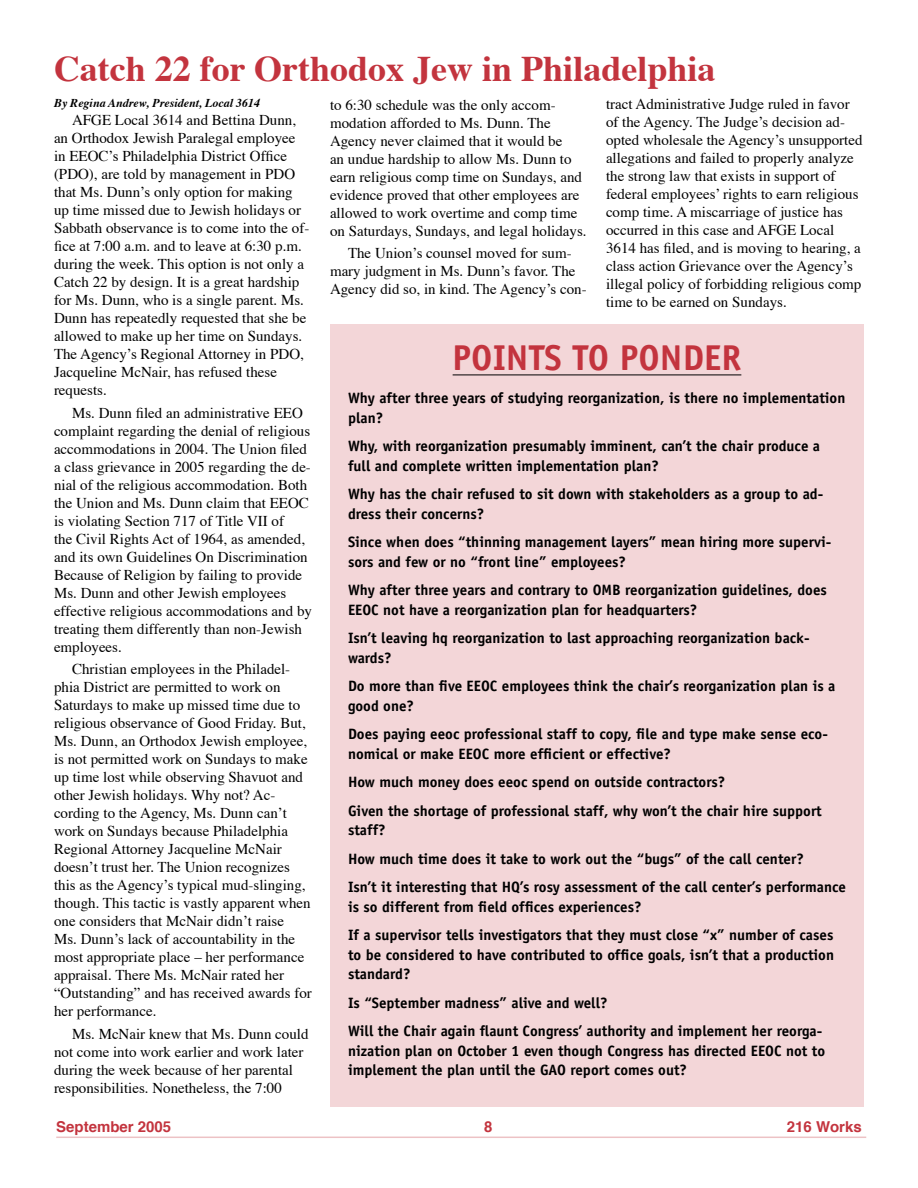
<style>
.page{position:relative;width:918px;height:1188px;background:#fff}
.page>*{position:absolute;margin:0;border:0;box-sizing:border-box;transform-origin:0 0}
.Headline{font:700 36px "Times";color:#c3343e}
.Sidebar_title{font:700 36px "Officina Sans";color:#c3343e}
.Body_copy{font:15px/18px "Times";color:#000}
.Sidebar_copy{font:700 15px/19.5px "Officina Sans";color:#000}
.t1{font:700 15px "Helvetica";color:#c3343e}
.t2{font:italic 700 12px "Times";color:#000}
</style>
<div class="page">
<hr style="left:56px;top:1137px;width:810px;height:1px;background:#edc2c5">
<div style="left:330px;top:324px;width:534px;height:783px;background:#f3d6d8"></div>
<hr style="left:453px;top:375px;width:288px;height:1px;background:#000">
<p class="Headline" style="left:54px;top:45px;width:663px">Catch 22 for Orthodox Jew in Philadelphia</p>
<p class="Body_copy" style="left:330px;top:96px;width:258px">to 6:30 schedule was the only accom&shy;modation afforded to Ms. Dunn. The Agency never claimed that it would be<br>an undue hardship to allow Ms. Dunn to earn religious comp time on Sundays, and evidence proved that other employees are allowed to work overtime and comp time on Saturdays, Sundays, and legal holidays.</p>
<p class="Body_copy" style="left:330px;top:245px;width:258px;text-indent:18px">The Unionʼs counsel moved for sum&shy;mary judgment in Ms. Dunnʼs favor. The<br>Agency did so, in kind. The Agencyʼs con-</p>
<p class="t2" style="left:54px;top:96px;width:208px">By Regina Andrew, President, Local 3614</p>
<p class="Body_copy" style="left:54px;top:112px;width:257px;text-indent:18px">AFGE Local 3614 and Bettina Dunn, an Orthodox Jewish Paralegal employee in EEOCʼs Philadelphia District Office (PDO), are told by management in PDO that Ms. Dunnʼs only option for making up time missed due to Jewish holidays or Sabbath observance is to come into the of&shy;fice at 7:00 a.m. and to leave at 6:30 p.m. during the week. This option is not only a Catch 22 by design. It is a great hardship for Ms. Dunn, who is a single parent. Ms.<br>Dunn has repeatedly requested that she be allowed to make up her time on Sundays.<br>The Agencyʼs Regional Attorney in PDO, Jacqueline McNair, has refused these requests.</p>
<p class="Body_copy" style="left:54px;top:405px;width:260px;text-indent:18px">Ms. Dunn filed an administrative EEO complaint regarding the denial of religious accommodations in 2004. The Union filed a class grievance in 2005 regarding the de&shy;nial of the religious accommodation. Both the Union and Ms. Dunn claim that EEOC is violating Section 717 of Title VII of<br>the Civil Rights Act of 1964, as amended, and its own Guidelines On Discrimination Because of Religion by failing to provide Ms. Dunn and other Jewish employees effective religious accommodations and by treating them differently than non-Jewish employees.</p>
<p class="Body_copy" style="left:54px;top:661px;width:259px;text-indent:18px">Christian employees in the Philadel&shy;phia District are permitted to work on Saturdays to make up missed time due to religious observance of Good Friday. But, Ms. Dunn, an Orthodox Jewish employee, is not permitted work on Sundays to make up time lost while observing Shavuot and other Jewish holidays. Why not? Ac&shy;cording to the Agency, Ms. Dunn canʼt work on Sundays because Philadelphia Regional Attorney Jacqueline McNair doesnʼt trust her. The Union recognizes this as the Agencyʼs typical mud-slinging, though. This tactic is vastly apparent when one considers that McNair didnʼt raise<br>Ms. Dunnʼs lack of accountability in the most appropriate place – her performance appraisal. There Ms. McNair rated her “Outstanding” and has received awards for her performance.</p>
<p class="Body_copy" style="left:54px;top:1026px;width:256px;text-indent:18px">Ms. McNair knew that Ms. Dunn could not come into work earlier and work later during the week because of her parental responsibilities. Nonetheless, the 7:00</p>
<p class="Body_copy" style="left:606px;top:96px;width:258px">tract Administrative Judge ruled in favor of the Agency. The Judgeʼs decision ad&shy;opted wholesale the Agencyʼs unsupported allegations and failed to properly analyze the strong law that exists in support of federal employeesʼ rights to earn religious comp time. A miscarriage of justice has occurred in this case and AFGE Local 3614 has filed, and is moving to hearing, a class action Grievance over the Agencyʼs illegal policy of forbidding religious comp time to be earned on Sundays.</p>
<p class="Sidebar_title" style="left:453px;top:336px;width:290px">POINTS TO PONDER</p>
<p class="Sidebar_copy" style="left:348px;top:388px;width:499px">Why after three years of studying reorganization, is there no implementation plan?</p>
<p class="Sidebar_copy" style="left:348px;top:436px;width:474px">Why, with reorganization presumably imminent, can’t the chair produce a full and complete written implementation plan?</p>
<p class="Sidebar_copy" style="left:348px;top:484px;width:477px">Why has the chair refused to sit down with stakeholders as a group to ad&shy;dress their concerns?</p>
<p class="Sidebar_copy" style="left:348px;top:532px;width:485px">Since when does “thinning management layers” mean hiring more supervi&shy;sors and few or no “front line” employees?</p>
<p class="Sidebar_copy" style="left:348px;top:580px;width:480px">Why after three years and contrary to OMB reorganization guidelines, does<br>EEOC not have a reorganization plan for headquarters?</p>
<p class="Sidebar_copy" style="left:348px;top:628px;width:463px">Isn’t leaving hq reorganization to last approaching reorganization back&shy;wards?</p>
<p class="Sidebar_copy" style="left:348px;top:676px;width:489px">Do more than five EEOC employees think the chair’s reorganization plan is a good one?</p>
<p class="Sidebar_copy" style="left:348px;top:724px;width:481px">Does paying eeoc professional staff to copy, file and type make sense eco&shy;nomical or make EEOC more efficient or effective?</p>
<p class="Sidebar_copy" style="left:348px;top:772px;width:379px">How much money does eeoc spend on outside contractors?</p>
<p class="Sidebar_copy" style="left:348px;top:801px;width:475px">Given the shortage of professional staff, why won’t the chair hire support staff?</p>
<p class="Sidebar_copy" style="left:348px;top:849px;width:457px">How much time does it take to work out the “bugs” of the call center?</p>
<p class="Sidebar_copy" style="left:348px;top:877px;width:499px">Isn’t it interesting that HQ’s rosy assessment of the call center’s performance is so different from field offices experiences?</p>
<p class="Sidebar_copy" style="left:348px;top:925px;width:488px;text-align:justify">If a supervisor tells investigators that they must close “x” number of cases to be considered to have contributed to office goals, isn’t that a production standard?</p>
<p class="Sidebar_copy" style="left:348px;top:993px;width:261px">Is “September madness” alive and well?</p>
<p class="Sidebar_copy" style="left:348px;top:1021px;width:479px">Will the Chair again flaunt Congress’ authority and implement her reorga&shy;nization plan on October 1 even though Congress has directed EEOC not to implement the plan until the GAO report comes out?</p>
<p class="t1" style="left:56px;top:1117px;width:117px">September 2005</p>
<p class="t1" style="left:484px;top:1117px;width:10px">8</p>
<p class="t1" style="left:787px;top:1117px;width:76px">216 Works</p>
</div>
